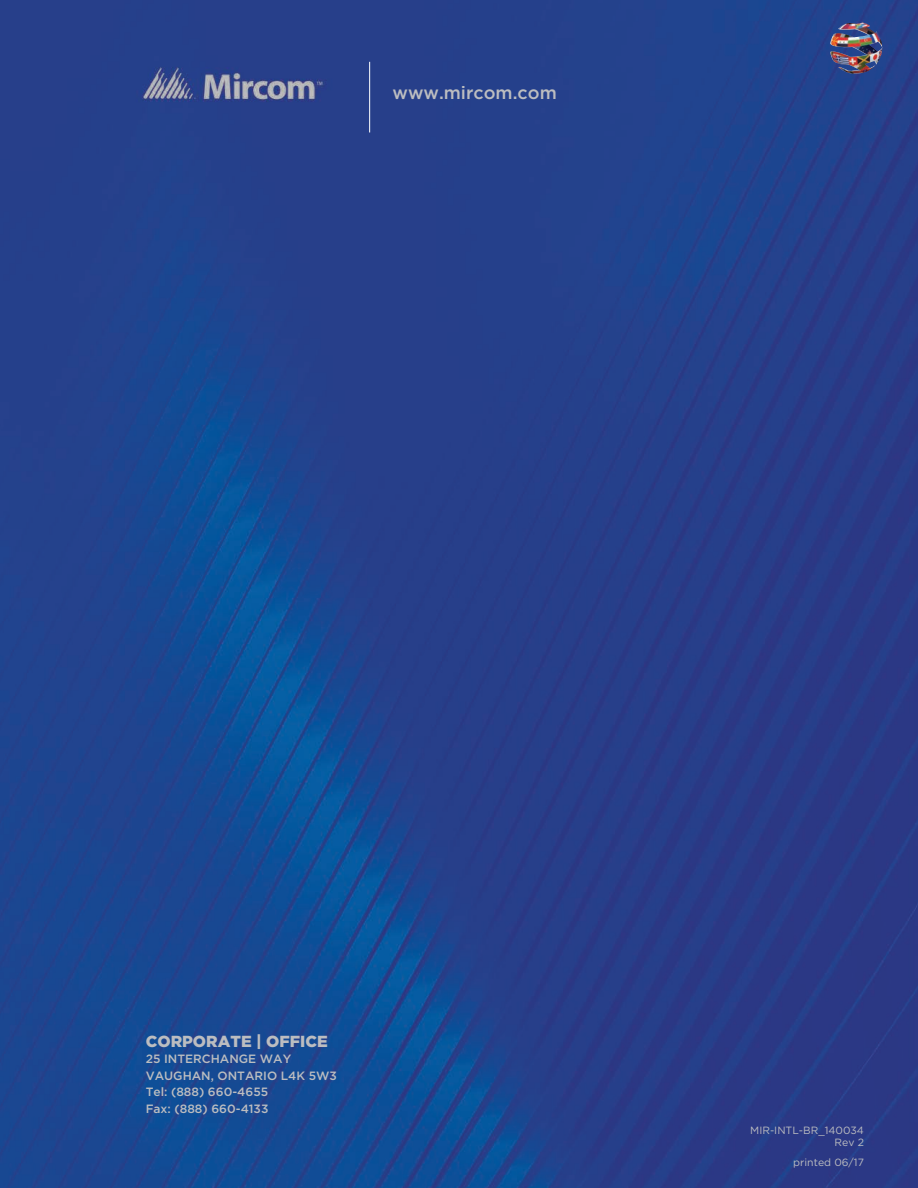
<style>
.page{position:relative;width:918px;height:1188px;background:#fff}
.page>*{position:absolute;margin:0;border:0;box-sizing:border-box;transform-origin:0 0}
.t1{font:500 18px "Gotham";color:#bcbdc0}
.t2{font:900 16.05px "Gotham";color:#bcbdc0}
.t3{font:500 12px "Gotham";color:#bcbdc0}
.t4{font:10.5px "Gotham";color:#bcbdc0}
</style>
<div class="page">
<img style="left:0;top:0;width:918px;height:1188px">
<hr style="left:369px;top:62px;width:1px;height:70px;background:#fff">
<img style="left:830px;top:23px;width:50px;height:51px">
<p class="t1" style="left:393px;top:80px;width:166px">www.mircom.com</p>
<p class="t2" style="left:146px;top:1030px;width:184px">CORPORATE | OFFICE</p>
<p class="t3" style="left:146px;top:1051px;width:147px">25 INTERCHANGE WAY</p>
<p class="t3" style="left:146px;top:1068px;width:193px">VAUGHAN, ONTARIO L4K 5W3</p>
<p class="t3" style="left:146px;top:1084px;width:124px">Tel: (888) 660-4655</p>
<p class="t3" style="left:146px;top:1101px;width:124px">Fax: (888) 660-4133</p>
<p class="t4" style="left:750px;top:1123px;width:115px">MIR-INTL-BR_140034</p>
<p class="t4" style="left:835px;top:1136px;width:31px">Rev 2</p>
<p class="t4" style="left:793px;top:1155px;width:72px">printed 06/17</p>
</div>
